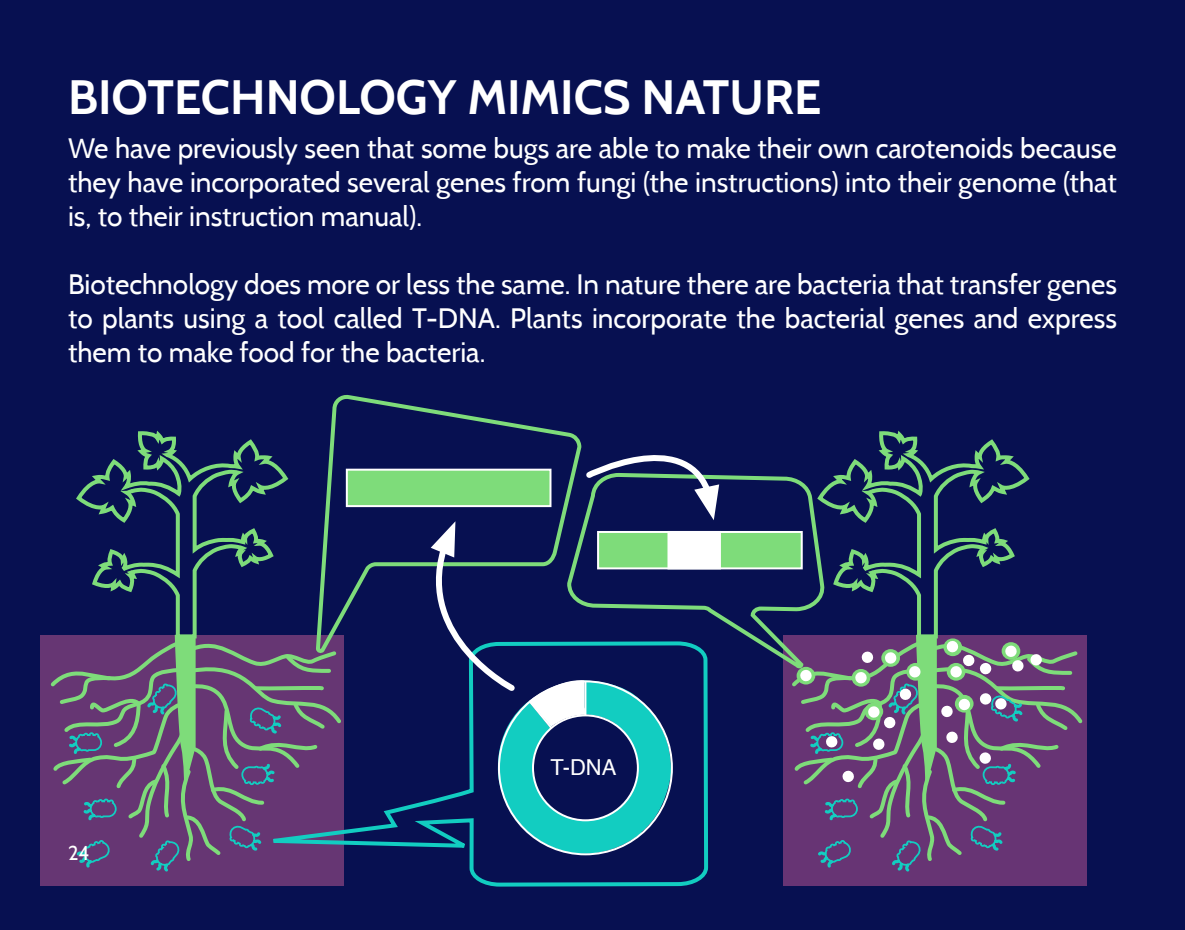
<style>
.page{position:relative;width:1185px;height:930px;background:#fff}
.page>*{position:absolute;margin:0;border:0;box-sizing:border-box;transform-origin:0 0}
.t1{font:700 48px "Cabin";color:#fff}
.t2{font:28px/34px "Cabin";color:#fff;text-align:justify}
.t3{font:22px "Helvetica";color:#fff}
.t4{font:20px "Cabin";color:#fff}
</style>
<div class="page">
<div style="left:0;top:0;width:1184px;height:930px;background:#071051"></div>
<div style="left:40px;top:635px;width:304px;height:250px;background:#663673"></div>
<div style="left:783px;top:635px;width:303px;height:250px;background:#673474"></div>
<svg style="left:76px;top:430px;width:213px;height:205px"></svg>
<svg style="left:50px;top:635px;width:171px;height:237px"></svg>
<svg style="left:827px;top:430px;width:203px;height:205px"></svg>
<svg style="left:792px;top:635px;width:291px;height:237px"></svg>
<svg style="left:316px;top:396px;width:225px;height:244px"></svg>
<svg style="left:723px;top:475px;width:104px;height:192px"></svg>
<div style="left:346px;top:469px;width:205px;height:38px;background:#7edc7a;border:2px solid #fff"></div>
<div style="left:597px;top:531px;width:206px;height:38px;background:#7edc7a;border:2px solid #fff"></div>
<svg style="left:221px;top:640px;width:458px;height:247px"></svg>
<svg style="left:417px;top:428px;width:306px;height:458px"></svg>
<hr style="left:0;top:0;width:1px;height:930px;background:#fff">
<hr style="left:0;top:736px;width:1px;height:194px;background:#6bbc57">
<svg style="left:0;top:351px;width:1px;height:529px"></svg>
<h1 class="t1" style="left:68px;top:69px;width:755px">BIOTECHNOLOGY MIMICS NATURE</h1>
<p class="t2" style="left:68px;top:131px;width:1050px">We have previously seen that some bugs are able to make their own carotenoids because they have incorporated several genes from fungi (the instructions) into their genome (that is, to their instruction manual).</p>
<p class="t2" style="left:68px;top:267px;width:1050px">Biotechnology does more or less the same. In nature there are bacteria that transfer genes to plants using a tool called T-DNA. Plants incorporate the bacterial genes and express them to make food for the bacteria.</p>
<p class="t4" style="left:68px;top:840px;width:23px">24</p>
<p class="t3" style="left:550px;top:751px;width:68px">T-DNA</p>
</div>
